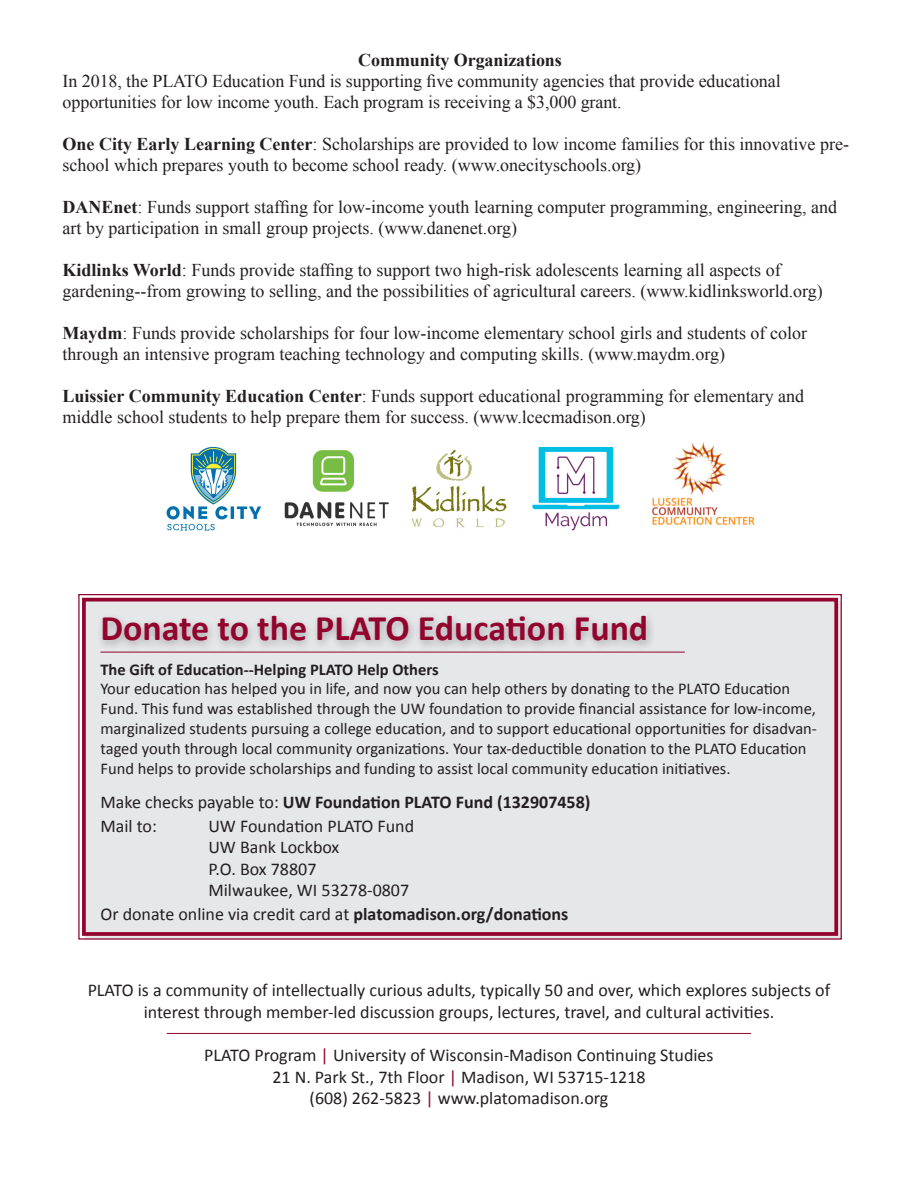
<style>
.page{position:relative;width:918px;height:1188px;background:#fff}
.page>*{position:absolute;margin:0;border:0;box-sizing:border-box;transform-origin:0 0}
.t1{font:700 36px "Calibri";color:#92042e}
.t2{font:18px/21px "Times New Roman";color:#231f20}
.t3{font:18px/21.6px "Calibri";color:#231f20;text-align:center}
.t4{font:700 18px "Calibri";color:#231f20}
.t5{font:700 18px "Times New Roman";letter-spacing:-.005em;color:#231f20}
.t6{font:16.5px/19.8px "Calibri";color:#231f20}
.t7{font:700 16.5px "Calibri";color:#231f20}
.s1{font-weight:700}
.s2{font-weight:400}
.s3{color:#92042e}
</style>
<div class="page">
<hr style="left:167px;top:1033px;width:584px;height:1px;background:#92042e">
<div style="left:78px;top:594px;width:764px;height:346px;background:#e6e7e9"></div>
<div style="left:82px;top:598px;width:756px;height:338px;border:4px solid #92042e"></div>
<div style="left:96px;top:612px;width:560px;height:40px;background:#231f20;opacity:.3"></div>
<hr style="left:100px;top:652px;width:585px;height:1px;background:#92042e">
<img style="left:166px;top:442px;width:589px;height:89px">
<p class="t5" style="left:358px;top:48px;width:205px">Community Organizations</p>
<p class="t2" style="left:63px;top:71px;width:720px">In 2018, the PLATO Education Fund is supporting five community agencies that provide educational opportunities for low income youth. Each program is receiving a $3,000 grant.</p>
<p class="t2" style="left:63px;top:134px;width:788px"><span class="s1">One City Early Learning Center</span>: Scholarships are provided to low income families for this innovative pre&shy;school which prepares youth to become school ready. (www.onecityschools.org)</p>
<p class="t2" style="left:63px;top:197px;width:776px"><span class="s1">DANEnet</span>: Funds support staffing for low-income youth learning computer programming, engineering, and art by participation in small group projects. (www.danenet.org)</p>
<p class="t2" style="left:63px;top:260px;width:762px"><span class="s1">Kidlinks World</span>: Funds provide staffing to support two high-risk adolescents learning all aspects of gardening--from growing to selling, and the possibilities of agricultural careers. (www.kidlinksworld.org)</p>
<p class="t2" style="left:63px;top:323px;width:746px"><span class="s1">Maydm</span>: Funds provide scholarships for four low-income elementary school girls and students of color through an intensive program teaching technology and computing skills. (www.maydm.org)</p>
<p class="t2" style="left:63px;top:386px;width:743px"><span class="s1">Luissier Community Education Center</span>: Funds support educational programming for elementary and middle school students to help prepare them for success. (www.lcecmadison.org)</p>
<p class="t1" style="left:100px;top:605px;width:549px">Donate to the PLATO Education Fund</p>
<p class="t7" style="left:100px;top:659px;width:340px">The Gift of Education--Helping PLATO Help Others</p>
<p class="t6" style="left:100px;top:679px;width:718px">Your education has helped you in life, and now you can help others by donating to the PLATO Education Fund. This fund was established through the UW foundation to provide financial assistance for low-income, marginalized students pursuing a college education, and to support educational opportunities for disadvan&shy;taged youth through local community organizations. Your tax-deductible donation to the PLATO Education Fund helps to provide scholarships and funding to assist local community education initiatives.</p>
<p class="t4" style="left:100px;top:790px;width:492px"><span class="s2">Make checks payable to:</span> UW Foundation PLATO Fund (132907458)</p>
<p class="t3" style="left:100px;top:815px;width:58px">Mail to:</p>
<p class="t3" style="left:208px;top:815px;width:207px">UW Foundation PLATO Fund</p>
<p class="t3" style="left:208px;top:836px;width:132px">UW Bank Lockbox</p>
<p class="t3" style="left:208px;top:858px;width:110px">P.O. Box 78807</p>
<p class="t3" style="left:208px;top:880px;width:202px">Milwaukee, WI 53278-0807</p>
<p class="t3" style="left:100px;top:904px;width:470px">Or donate online via credit card at <span class="s1">platomadison.org/donations</span></p>
<p class="t3" style="left:88px;top:980px;width:744px">PLATO is a community of intellectually curious adults, typically 50 and over, which explores subjects of interest through member‐led discussion groups, lectures, travel, and cultural activities.</p>
<p class="t3" style="left:204px;top:1044px;width:511px">PLATO Program <span class="s3">|</span> University of Wisconsin-Madison Continuing Studies</p>
<p class="t3" style="left:272px;top:1066px;width:375px">21 N. Park St., 7th Floor <span class="s3">|</span> Madison, WI 53715-1218</p>
<p class="t3" style="left:310px;top:1088px;width:300px">(608) 262-5823 <span class="s3">|</span> www.platomadison.org</p>
</div>
